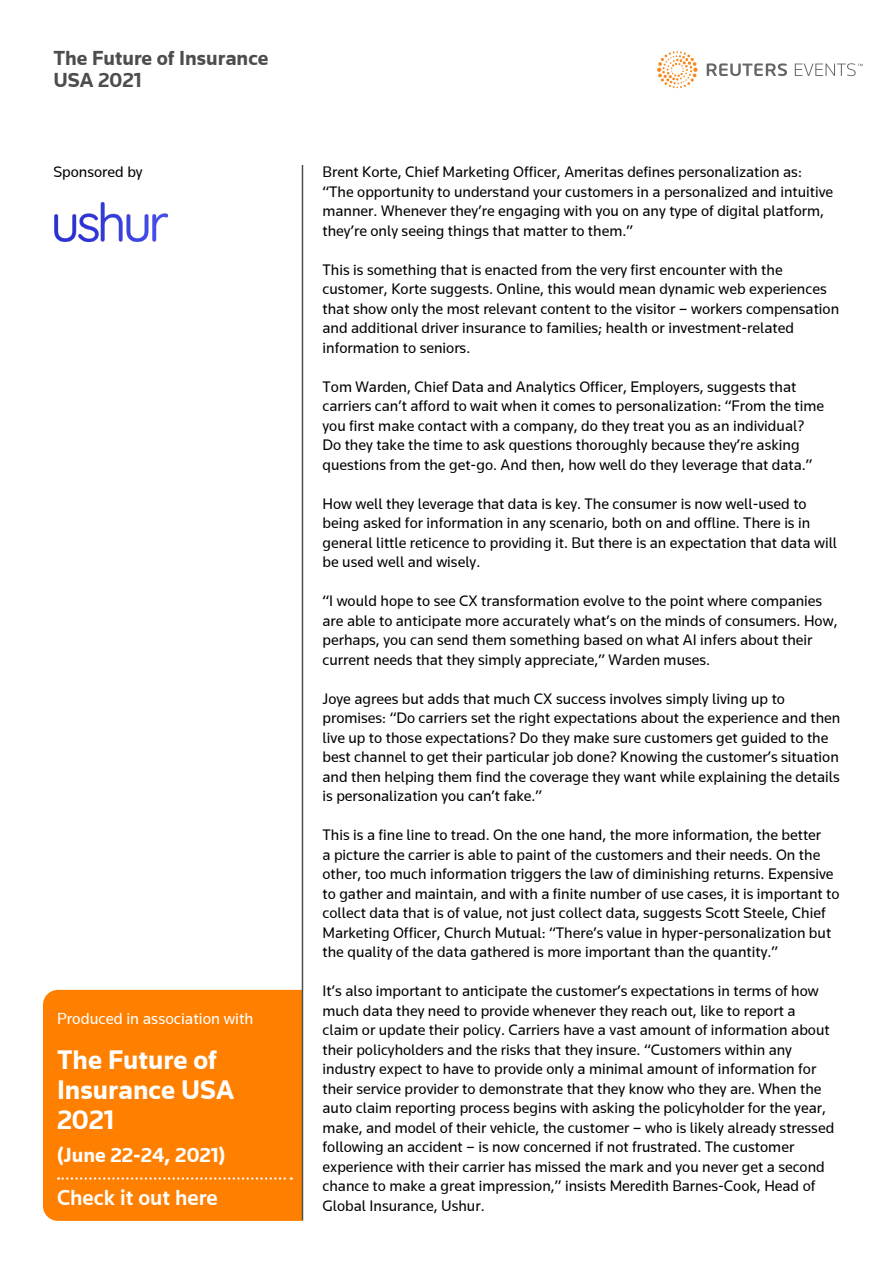
<style>
.page{position:relative;width:893px;height:1263px;background:#fff}
.page>*{position:absolute;margin:0;border:0;box-sizing:border-box;transform-origin:0 0}
.t1{font:700 27.75px/30px "Knowledge";color:#fff}
.t2{font:500 22.5px "Knowledge";color:#fff}
.t3{font:700 21px/22.5px "Knowledge";color:#4d4d4d}
.t4{font:700 21px "Knowledge";color:#fff}
.t5{font:16.5px "Knowledge";color:#fff}
.t6{font:15.75px/19.5px "Knowledge";color:#000}
</style>
<div class="page">
<svg style="left:707px;top:63px;width:155px;height:13px"></svg>
<svg style="left:657px;top:51px;width:41px;height:37px"></svg>
<div style="left:43px;top:990px;width:259px;height:231px;background:#ff8000"></div>
<hr style="left:302px;top:165px;width:1px;height:1055px;background:#4d4d4d">
<svg style="left:58px;top:1177px;width:234px;height:3px"></svg>
<img style="left:54px;top:203px;width:113px;height:39px">
<h3 class="t3" style="left:53px;top:47px;width:217px">The Future of Insurance<br>USA 2021</h3>
<p class="t6" style="left:53px;top:163px;width:91px">Sponsored by</p>
<p class="t6" style="left:322px;top:163px;width:512px">Brent Korte, Chief Marketing Officer, Ameritas defines personalization as: “The opportunity to understand your customers in a personalized and intuitive manner. Whenever they’re engaging with you on any type of digital platform, they’re only seeing things that matter to them.”</p>
<p class="t6" style="left:322px;top:260px;width:518px">This is something that is enacted from the very first encounter with the customer, Korte suggests. Online, this would mean dynamic web experiences that show only the most relevant content to the visitor – workers compensation and additional driver insurance to families; health or investment-related information to seniors.</p>
<p class="t6" style="left:322px;top:377px;width:503px">Tom Warden, Chief Data and Analytics Officer, Employers, suggests that carriers can’t afford to wait when it comes to personalization: “From the time you first make contact with a company, do they treat you as an individual?<br>Do they take the time to ask questions thoroughly because they’re asking questions from the get-go. And then, how well do they leverage that data.”</p>
<p class="t6" style="left:322px;top:494px;width:516px">How well they leverage that data is key. The consumer is now well-used to being asked for information in any scenario, both on and offline. There is in general little reticence to providing it. But there is an expectation that data will be used well and wisely.</p>
<p class="t6" style="left:322px;top:592px;width:517px">“I would hope to see CX transformation evolve to the point where companies are able to anticipate more accurately what’s on the minds of consumers. How, perhaps, you can send them something based on what AI infers about their current needs that they simply appreciate,” Warden muses.</p>
<p class="t6" style="left:322px;top:689px;width:519px">Joye agrees but adds that much CX success involves simply living up to promises: “Do carriers set the right expectations about the experience and then live up to those expectations? Do they make sure customers get guided to the best channel to get their particular job done? Knowing the customer’s situation and then helping them find the coverage they want while explaining the details is personalization you can’t fake.”</p>
<p class="t6" style="left:322px;top:826px;width:518px">This is a fine line to tread. On the one hand, the more information, the better<br>a picture the carrier is able to paint of the customers and their needs. On the other, too much information triggers the law of diminishing returns. Expensive to gather and maintain, and with a finite number of use cases, it is important to collect data that is of value, not just collect data, suggests Scott Steele, Chief Marketing Officer, Church Mutual: “There’s value in hyper-personalization but the quality of the data gathered is more important than the quantity.”</p>
<p class="t6" style="left:322px;top:982px;width:513px">It’s also important to anticipate the customer’s expectations in terms of how much data they need to provide whenever they reach out, like to report a claim or update their policy. Carriers have a vast amount of information about their policyholders and the risks that they insure. “Customers within any industry expect to have to provide only a minimal amount of information for their service provider to demonstrate that they know who they are. When the auto claim reporting process begins with asking the policyholder for the year, make, and model of their vehicle, the customer – who is likely already stressed following an accident – is now concerned if not frustrated. The customer experience with their carrier has missed the mark and you never get a second chance to make a great impression,” insists Meredith Barnes-Cook, Head of Global Insurance, Ushur.</p>
<p class="t5" style="left:57px;top:1009px;width:198px">Produced in association with</p>
<h1 class="t1" style="left:57px;top:1045px;width:179px">The Future of<br>Insurance USA<br>2021</h1>
<h3 class="t4" style="left:57px;top:1143px;width:170px">(June 22-24, 2021)</h3>
<h2 class="t2" style="left:57px;top:1185px;width:162px">Check it out here</h2>
</div>
